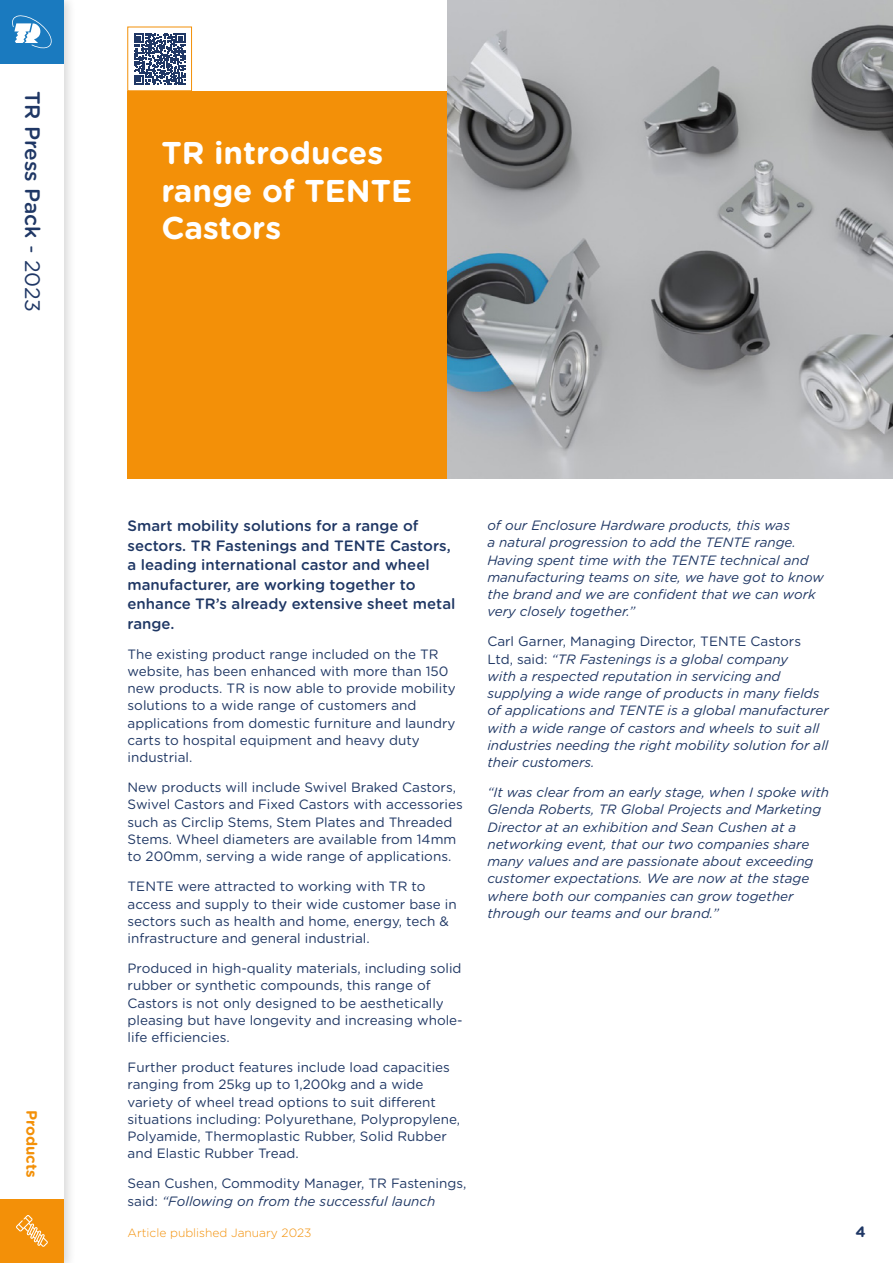
<style>
.page{position:relative;width:893px;height:1263px;background:#fff}
.page>*{position:absolute;margin:0;border:0;box-sizing:border-box;transform-origin:0 0}
.t1{font:700 31.5px/37.8px "Gotham Rounded";color:#fff}
.t2{font:500 21px "Gotham Rounded";color:#1f3765}
.t3{font:500 15px/19.5px "Gotham Rounded";color:#1f3764}
.t4{font:700 15px "Gotham Rounded";color:#f39008}
.t5{font:700 15px "Gotham Rounded";color:#1f3765}
.t6{font:13.5px/17.2px "Gotham Rounded";color:#1f3764}
.t7{font:italic 13.5px/17.2px "Gotham Rounded";color:#1f3764}
.t8{font:300 12px "Gotham Rounded";color:#f39008}
.s1{font-weight:400}
.s2{font-style:italic}
.s3{font-style:normal}
</style>
<div class="page">
<div style="left:0;top:0;width:77px;height:1263px;background:#000;opacity:.15"></div>
<div style="left:0;top:0;width:64px;height:1263px;background:#fff"></div>
<div style="left:0;top:1199px;width:64px;height:64px;background:#f39008"></div>
<div style="left:0;top:0;width:64px;height:64px;background:#1a7abf"></div>
<svg style="left:12px;top:15px;width:40px;height:34px"></svg>
<div style="left:128px;top:91px;width:320px;height:387px;background:#f39008"></div>
<svg style="left:16px;top:1215px;width:32px;height:32px"></svg>
<svg style="left:134px;top:33px;width:51px;height:52px"></svg>
<img style="left:448px;top:0;width:445px;height:478px">
<h2 class="t2" style="left:47px;top:91px;width:223px;rotate:90deg">TR Press Pack <span class="s1">- 2023</span></h2>
<p class="t4" style="left:43px;top:1109px;width:69px;rotate:90deg">Products</p>
<h1 class="t1" style="left:161px;top:132px;width:252px">TR introduces range of TENTE<br>Castors</h1>
<p class="t3" style="left:128px;top:515px;width:329px">Smart mobility solutions for a range of sectors. TR Fastenings and TENTE Castors, a leading international castor and wheel manufacturer, are working together to enhance TR’s already extensive sheet metal range.</p>
<p class="t6" style="left:128px;top:645px;width:330px">The existing product range included on the TR website, has been enhanced with more than 150 new products. TR is now able to provide mobility solutions to a wide range of customers and applications from domestic furniture and laundry carts to hospital equipment and heavy duty industrial.</p>
<p class="t6" style="left:128px;top:778px;width:337px">New products will include Swivel Braked Castors, Swivel Castors and Fixed Castors with accessories such as Circlip Stems, Stem Plates and Threaded Stems. Wheel diameters are available from 14mm to 200mm, serving a wide range of applications.</p>
<p class="t6" style="left:128px;top:877px;width:331px">TENTE were attracted to working with TR to access and supply to their wide customer base in sectors such as health and home, energy, tech &amp; infrastructure and general industrial.</p>
<p class="t6" style="left:128px;top:959px;width:337px">Produced in high-quality materials, including solid rubber or synthetic compounds, this range of Castors is not only designed to be aesthetically pleasing but have longevity and increasing whole&shy;life efficiencies.</p>
<p class="t6" style="left:128px;top:1058px;width:334px">Further product features include load capacities ranging from 25kg up to 1,200kg and a wide variety of wheel tread options to suit different situations including: Polyurethane, Polypropylene, Polyamide, Thermoplastic Rubber, Solid Rubber and Elastic Rubber Tread.</p>
<p class="t6" style="left:128px;top:1174px;width:340px">Sean Cushen, Commodity Manager, TR Fastenings, said: <span class="s2">“Following on from the successful launch</span></p>
<p class="t8" style="left:128px;top:1224px;width:185px">Article published January 2023</p>
<p class="t7" style="left:487px;top:516px;width:338px">of our Enclosure Hardware products, this was<br>a natural progression to add the TENTE range.<br>Having spent time with the TENTE technical and manufacturing teams on site, we have got to know the brand and we are confident that we can work very closely together.”</p>
<p class="t7" style="left:487px;top:632px;width:343px"><span class="s3">Carl Garner, Managing Director, TENTE Castors Ltd, said:</span> “TR Fastenings is a global company<br>with a respected reputation in servicing and supplying a wide range of products in many fields of applications and TENTE is a global manufacturer with a wide range of castors and wheels to suit all industries needing the right mobility solution for all their customers.</p>
<p class="t7" style="left:487px;top:783px;width:343px">“It was clear from an early stage, when I spoke with Glenda Roberts, TR Global Projects and Marketing Director at an exhibition and Sean Cushen at a networking event, that our two companies share many values and are passionate about exceeding customer expectations. We are now at the stage where both our companies can grow together through our teams and our brand.”</p>
<p class="t5" style="left:855px;top:1220px;width:12px">4</p>
</div>
